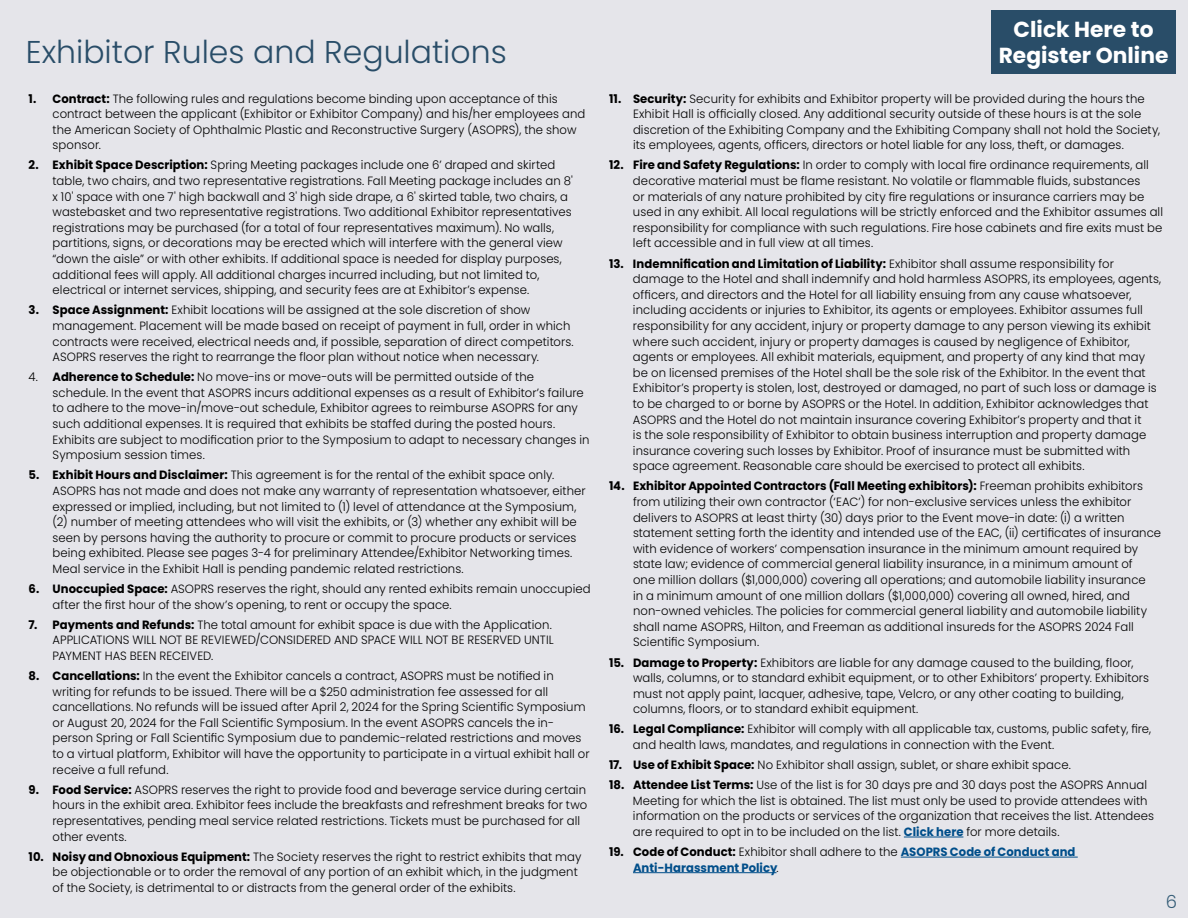
<style>
.page{position:relative;width:1188px;height:918px;background:#e5e5ea}
.page>*{position:absolute;margin:0;border:0;box-sizing:border-box;transform-origin:0 0}
.Head_1{font:300 31.5px "Poppins";color:#294d68}
.t1{font:700 21.75px/26.1px "Poppins";color:#fff;text-align:center}
.Head_1-2{font:300 18px "Poppins";color:#355d77}
.t2{font:300 12px/15.6px "Poppins";letter-spacing:.005em;color:#000}
.t3{font:700 12px/15.6px "Poppins";letter-spacing:.005em;color:#004e8a}
.s1{font-weight:700}
.s2{font-weight:700;color:#004e8a}
.s3{color:#000}
.s4{font-weight:300;color:#000}
</style>
<div class="page">
<hr style="left:904px;top:837px;width:59px;height:1px;background:#004e8a">
<hr style="left:901px;top:857px;width:177px;height:1px;background:#004e8a">
<hr style="left:633px;top:872px;width:144px;height:1px;background:#004e8a">
<div style="left:991px;top:10px;width:185px;height:64px;background:#294d68"></div>
<p class="Head_1" style="left:26px;top:34px;width:482px">Exhibitor Rules and Regulations</p>
<p class="t2" style="left:53px;top:91px;width:534px;text-indent:-24px"><span class="s1">1. Contract:</span> The following rules and regulations become binding upon acceptance of this contract between the applicant (Exhibitor or Exhibitor Company) and his/her employees and the American Society of Ophthalmic Plastic and Reconstructive Surgery (ASOPRS), the show sponsor.</p>
<p class="t2" style="left:53px;top:158px;width:522px;text-indent:-24px"><span class="s1">2. Exhibit Space Description:</span> Spring Meeting packages include one 6’ draped and skirted table, two chairs, and two representative registrations. Fall Meeting package includes an 8' x 10' space with one 7' high backwall and 3' high side drape, a 6' skirted table, two chairs, a wastebasket and two representative registrations. Two additional Exhibitor representatives registrations may be purchased (for a total of four representatives maximum). No walls, partitions, signs, or decorations may be erected which will interfere with the general view “down the aisle” or with other exhibits. If additional space is needed for display purposes, additional fees will apply. All additional charges incurred including, but not limited to, electrical or internet services, shipping, and security fees are at Exhibitor’s expense.</p>
<p class="t2" style="left:53px;top:302px;width:523px;text-indent:-24px"><span class="s1">3. Space Assignment:</span> Exhibit locations will be assigned at the sole discretion of show management. Placement will be made based on receipt of payment in full, order in which contracts were received, electrical needs and, if possible, separation of direct competitors.<br>ASOPRS reserves the right to rearrange the floor plan without notice when necessary.</p>
<p class="t2" style="left:53px;top:369px;width:539px;text-indent:-24px">4. <span class="s1">Adherence to Schedule:</span> No move-ins or move-outs will be permitted outside of the schedule. In the event that ASOPRS incurs additional expenses as a result of Exhibitor’s failure to adhere to the move-in/move-out schedule, Exhibitor agrees to reimburse ASOPRS for any such additional expenses. It is required that exhibits be staffed during the posted hours.<br>Exhibits are subject to modification prior to the Symposium to adapt to necessary changes in Symposium session times.</p>
<p class="t2" style="left:53px;top:467px;width:535px;text-indent:-24px"><span class="s1">5. Exhibit Hours and Disclaimer:</span> This agreement is for the rental of the exhibit space only.<br>ASOPRS has not made and does not make any warranty of representation whatsoever, either expressed or implied, including, but not limited to (1) level of attendance at the Symposium, (2) number of meeting attendees who will visit the exhibits, or (3) whether any exhibit will be seen by persons having the authority to procure or commit to procure products or services being exhibited. Please see pages 3-4 for preliminary Attendee/Exhibitor Networking times.<br>Meal service in the Exhibit Hall is pending pandemic related restrictions.</p>
<p class="t2" style="left:53px;top:581px;width:540px;text-indent:-24px"><span class="s1">6. Unoccupied Space:</span> ASOPRS reserves the right, should any rented exhibits remain unoccupied after the first hour of the show’s opening, to rent or occupy the space.</p>
<p class="t2" style="left:53px;top:617px;width:503px;text-indent:-24px"><span class="s1">7. Payments and Refunds:</span> The total amount for exhibit space is due with the Application.<br>APPLICATIONS WILL NOT BE REVIEWED/CONSIDERED AND SPACE WILL NOT BE RESERVED UNTIL<br>PAYMENT HAS BEEN RECEIVED.</p>
<p class="t2" style="left:53px;top:668px;width:539px;text-indent:-24px"><span class="s1">8. Cancellations:</span> In the event the Exhibitor cancels a contract, ASOPRS must be notified in writing for refunds to be issued. There will be a $250 administration fee assessed for all cancellations. No refunds will be issued after April 2, 2024 for the Spring Scientific Symposium or August 20, 2024 for the Fall Scientific Symposium. In the event ASOPRS cancels the in&shy;person Spring or Fall Scientific Symposium due to pandemic-related restrictions and moves to a virtual platform, Exhibitor will have the opportunity to participate in a virtual exhibit hall or receive a full refund.</p>
<p class="t2" style="left:53px;top:782px;width:536px;text-indent:-24px"><span class="s1">9. Food Service:</span> ASOPRS reserves the right to provide food and beverage service during certain hours in the exhibit area. Exhibitor fees include the breakfasts and refreshment breaks for two representatives, pending meal service related restrictions. Tickets must be purchased for all other events.</p>
<p class="t2" style="left:53px;top:849px;width:531px;text-indent:-24px"><span class="s1">10. Noisy and Obnoxious Equipment:</span> The Society reserves the right to restrict exhibits that may be objectionable or to order the removal of any portion of an exhibit which, in the judgment of the Society, is detrimental to or distracts from the general order of the exhibits.</p>
<p class="t1" style="left:999px;top:16px;width:171px">Click Here to<br>Register Online</p>
<p class="t2" style="left:633px;top:91px;width:529px;text-indent:-24px"><span class="s1">11. Security:</span> Security for exhibits and Exhibitor property will be provided during the hours the Exhibit Hall is officially closed. Any additional security outside of these hours is at the sole discretion of the Exhibiting Company and the Exhibiting Company shall not hold the Society, its employees, agents, officers, directors or hotel liable for any loss, theft, or damages.</p>
<p class="t2" style="left:633px;top:158px;width:532px;text-indent:-24px"><span class="s1">12. Fire and Safety Regulations:</span> In order to comply with local fire ordinance requirements, all decorative material must be flame resistant. No volatile or flammable fluids, substances<br>or materials of any nature prohibited by city fire regulations or insurance carriers may be used in any exhibit. All local regulations will be strictly enforced and the Exhibitor assumes all responsibility for compliance with such regulations. Fire hose cabinets and fire exits must be left accessible and in full view at all times.</p>
<p class="t2" style="left:633px;top:256px;width:530px;text-indent:-24px"><span class="s1">13. Indemnification and Limitation of Liability:</span> Exhibitor shall assume responsibility for damage to the Hotel and shall indemnify and hold harmless ASOPRS, its employees, agents, officers, and directors and the Hotel for all liability ensuing from any cause whatsoever, including accidents or injuries to Exhibitor, its agents or employees. Exhibitor assumes full responsibility for any accident, injury or property damage to any person viewing its exhibit where such accident, injury or property damages is caused by negligence of Exhibitor, agents or employees. All exhibit materials, equipment, and property of any kind that may be on licensed premises of the Hotel shall be the sole risk of the Exhibitor. In the event that Exhibitor’s property is stolen, lost, destroyed or damaged, no part of such loss or damage is to be charged to or borne by ASOPRS or the Hotel. In addition, Exhibitor acknowledges that ASOPRS and the Hotel do not maintain insurance covering Exhibitor’s property and that it<br>is the sole responsibility of Exhibitor to obtain business interruption and property damage insurance covering such losses by Exhibitor. Proof of insurance must be submitted with space agreement. Reasonable care should be exercised to protect all exhibits.</p>
<p class="t2" style="left:633px;top:479px;width:530px;text-indent:-24px"><span class="s1">14. Exhibitor Appointed Contractors (Fall Meeting exhibitors):</span> Freeman prohibits exhibitors from utilizing their own contractor (‘EAC’) for non-exclusive services unless the exhibitor delivers to ASOPRS at least thirty (30) days prior to the Event move-in date: (i) a written statement setting forth the identity and intended use of the EAC, (ii) certificates of insurance with evidence of workers’ compensation insurance in the minimum amount required by state law; evidence of commercial general liability insurance, in a minimum amount of<br>one million dollars ($1,000,000) covering all operations; and automobile liability insurance<br>in a minimum amount of one million dollars ($1,000,000) covering all owned, hired, and non-owned vehicles. The policies for commercial general liability and automobile liability shall name ASOPRS, Hilton, and Freeman as additional insureds for the ASOPRS 2024 Fall Scientific Symposium.</p>
<p class="t2" style="left:633px;top:655px;width:518px;text-indent:-24px"><span class="s1">15. Damage to Property:</span> Exhibitors are liable for any damage caused to the building, floor, walls, columns, or to standard exhibit equipment, or to other Exhibitors’ property. Exhibitors must not apply paint, lacquer, adhesive, tape, Velcro, or any other coating to building, columns, floors, or to standard exhibit equipment.</p>
<p class="t2" style="left:633px;top:722px;width:520px;text-indent:-24px"><span class="s1">16. Legal Compliance:</span> Exhibitor will comply with all applicable tax, customs, public safety, fire, and health laws, mandates, and regulations in connection with the Event.</p>
<p class="t2" style="left:609px;top:757px;width:463px"><span class="s1">17. Use of Exhibit Space:</span> No Exhibitor shall assign, sublet, or share exhibit space.</p>
<p class="t2" style="left:633px;top:777px;width:523px;text-indent:-24px"><span class="s1">18. Attendee List Terms:</span> Use of the list is for 30 days pre and 30 days post the ASOPRS Annual Meeting for which the list is obtained. The list must only be used to provide attendees with information on the products or services of the organization that receives the list. Attendees are required to opt in to be included on the list. <span class="s2">Click here</span> for more details.</p>
<p class="t3" style="left:633px;top:844px;width:444px;text-indent:-24px"><span class="s3">19. Code of Conduct:</span> <span class="s4">Exhibitor shall adhere to the</span> ASOPRS Code of Conduct and<br>Anti-Harassment Policy<span class="s4">.</span></p>
<p class="Head_1-2" style="left:1166px;top:891px;width:13px">6</p>
</div>
